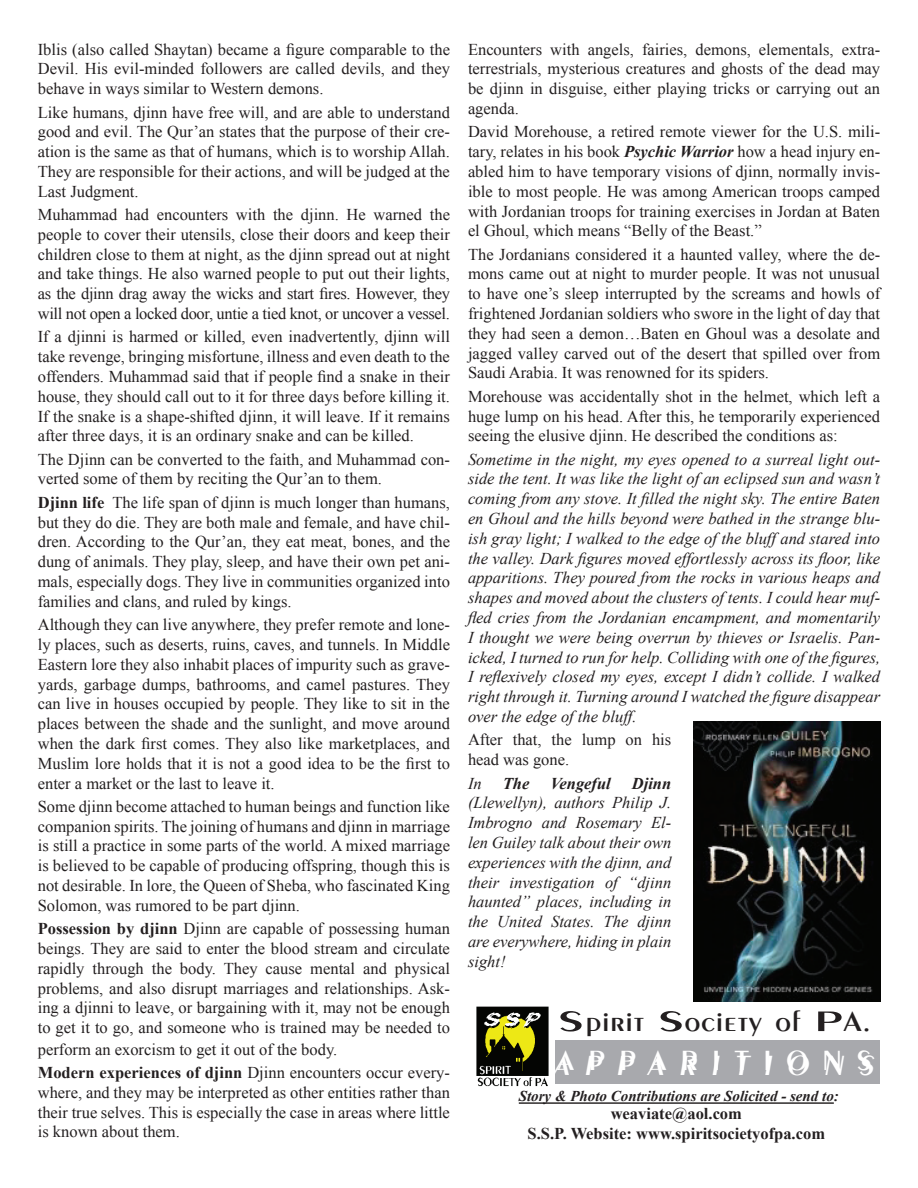
<style>
.page{position:relative;width:918px;height:1188px;background:#fff}
.page>*{position:absolute;margin:0;border:0;box-sizing:border-box;transform-origin:0 0}
.t1{font:30px "Penwin Regular SWFTE";letter-spacing:.015em;color:#231f20;scale:1.7 1}
.t2{font:30px "Penwin Regular SWFTE";letter-spacing:.47em;color:#fff}
.t3{font:italic 30px "Penwin Regular SWFTE";color:#fff}
.t4{font:16.5px/19.8px "Times New Roman";color:#231f20;text-align:justify}
.t5{font:italic 16.5px/19.8px "Times New Roman";color:#231f20;text-align:justify}
.t6{font:700 16.5px/19.8px "Times New Roman";color:#231f20;text-align:center}
.t7{font:italic 700 16.5px "Times New Roman";color:#231f20}
.t8{font:italic 700 15px "Times New Roman";color:#231f20}
.s1{font-weight:700}
.s2{font-weight:700;font-style:italic}
</style>
<div class="page">
<div style="left:555px;top:1040px;width:325px;height:44px;background:#a8a9ad"></div>
<img style="left:476px;top:1006px;width:73px;height:81px">
<hr style="left:519px;top:1102px;width:315px;height:2px;background:#231f20">
<img style="left:694px;top:722px;width:186px;height:279px">
<p class="t4" style="left:38px;top:39px;width:414px">Iblis (also called Shaytan) became a figure comparable to the Devil. His evil-minded followers are called devils, and they behave in ways similar to Western demons.</p>
<p class="t4" style="left:38px;top:102px;width:414px">Like humans, djinn have free will, and are able to understand good and evil. The Qur’an states that the purpose of their cre&shy;ation is the same as that of humans, which is to worship Allah.<br>They are responsible for their actions, and will be judged at the Last Judgment.</p>
<p class="t4" style="left:38px;top:204px;width:414px">Muhammad had encounters with the djinn. He warned the people to cover their utensils, close their doors and keep their children close to them at night, as the djinn spread out at night and take things. He also warned people to put out their lights, as the djinn drag away the wicks and start fires. However, they will not open a locked door, untie a tied knot, or uncover a vessel.</p>
<p class="t4" style="left:38px;top:327px;width:414px">If a djinni is harmed or killed, even inadvertently, djinn will take revenge, bringing misfortune, illness and even death to the offenders. Muhammad said that if people find a snake in their house, they should call out to it for three days before killing it.<br>If the snake is a shape-shifted djinn, it will leave. If it remains after three days, it is an ordinary snake and can be killed.</p>
<p class="t4" style="left:38px;top:449px;width:414px">The Djinn can be converted to the faith, and Muhammad con&shy;verted some of them by reciting the Qur’an to them.</p>
<p class="t4" style="left:38px;top:492px;width:414px"><span class="s1">Djinn life</span> The life span of djinn is much longer than humans, but they do die. They are both male and female, and have chil&shy;dren. According to the Qur’an, they eat meat, bones, and the dung of animals. They play, sleep, and have their own pet ani&shy;mals, especially dogs. They live in communities organized into families and clans, and ruled by kings.</p>
<p class="t4" style="left:38px;top:614px;width:414px">Although they can live anywhere, they prefer remote and lone&shy;ly places, such as deserts, ruins, caves, and tunnels. In Middle Eastern lore they also inhabit places of impurity such as grave&shy;yards, garbage dumps, bathrooms, and camel pastures. They can live in houses occupied by people. They like to sit in the places between the shade and the sunlight, and move around when the dark first comes. They also like marketplaces, and Muslim lore holds that it is not a good idea to be the first to enter a market or the last to leave it.</p>
<p class="t4" style="left:38px;top:796px;width:414px">Some djinn become attached to human beings and function like companion spirits. The joining of humans and djinn in marriage is still a practice in some parts of the world. A mixed marriage is believed to be capable of producing offspring, though this is not desirable. In lore, the Queen of Sheba, who fascinated King Solomon, was rumored to be part djinn.</p>
<p class="t4" style="left:38px;top:918px;width:414px"><span class="s1">Possession by djinn</span> Djinn are capable of possessing human beings. They are said to enter the blood stream and circulate rapidly through the body. They cause mental and physical problems, and also disrupt marriages and relationships. Ask&shy;ing a djinni to leave, or bargaining with it, may not be enough to get it to go, and someone who is trained may be needed to</p>
<p class="t4" style="left:38px;top:1037px;width:414px;line-height:23.2px">perform an exorcism to get it out of the body.<br><span class="s1">Modern experiences of djinn</span> Djinn encounters occur every-</p>
<p class="t4" style="left:38px;top:1082px;width:414px">where, and they may be interpreted as other entities rather than their true selves. This is especially the case in areas where little is known about them.</p>
<p class="t4" style="left:468px;top:39px;width:414px">Encounters with angels, fairies, demons, elementals, extra&shy;terrestrials, mysterious creatures and ghosts of the dead may be djinn in disguise, either playing tricks or carrying out an agenda.</p>
<p class="t4" style="left:468px;top:122px;width:414px">David Morehouse, a retired remote viewer for the U.S. mili&shy;tary, relates in his book <span class="s2">Psychic Warrior</span> how a head injury en&shy;abled him to have temporary visions of djinn, normally invis&shy;ible to most people. He was among American troops camped with Jordanian troops for training exercises in Jordan at Baten el Ghoul, which means “Belly of the Beast.”</p>
<p class="t4" style="left:468px;top:244px;width:414px">The Jordanians considered it a haunted valley, where the de&shy;mons came out at night to murder people. It was not unusual to have one’s sleep interrupted by the screams and howls of frightened Jordanian soldiers who swore in the light of day that they had seen a demon…Baten en Ghoul was a desolate and jagged valley carved out of the desert that spilled over from Saudi Arabia. It was renowned for its spiders.</p>
<p class="t4" style="left:468px;top:386px;width:414px">Morehouse was accidentally shot in the helmet, which left a huge lump on his head. After this, he temporarily experienced seeing the elusive djinn. He described the conditions as:</p>
<p class="t5" style="left:468px;top:449px;width:414px">Sometime in the night, my eyes opened to a surreal light out&shy;side the tent. It was like the light of an eclipsed sun and wasn’t coming from any stove. It filled the night sky. The entire Baten en Ghoul and the hills beyond were bathed in the strange blu&shy;ish gray light; I walked to the edge of the bluff and stared into the valley. Dark figures moved effortlessly across its floor, like apparitions. They poured from the rocks in various heaps and shapes and moved about the clusters of tents. I could hear muf&shy;fled cries from the Jordanian encampment, and momentarily I thought we were being overrun by thieves or Israelis. Pan&shy;icked, I turned to run for help. Colliding with one of the figures, I reflexively closed my eyes, except I didn’t collide. I walked right through it. Turning around I watched the figure disappear over the edge of the bluff.</p>
<p class="t4" style="left:468px;top:730px;width:205px">After that, the lump on his head was gone.</p>
<p class="t5" style="left:468px;top:773px;width:15px">In</p>
<p class="t7" style="left:503px;top:771px;width:28px">The</p>
<p class="t7" style="left:550px;top:771px;width:62px">Vengeful</p>
<p class="t7" style="left:632px;top:771px;width:41px">Djinn</p>
<p class="t5" style="left:468px;top:793px;width:205px">(Llewellyn), authors Philip J.<br>Imbrogno and Rosemary El&shy;len Guiley talk about their own experiences with the djinn, and their investigation of “djinn haunted” places, including in the United States. The djinn are everywhere, hiding in plain sight!</p>
<h1 class="t1" style="left:558px;top:1003px;width:186px">Spirit Society of PA.</h1>
<h1 class="t2" style="left:558px;top:1042px;width:315px">APPARITIONS</h1>
<p class="t8" style="left:519px;top:1086px;width:322px">Story &amp; Photo Contributions are Solicited - send to:</p>
<p class="t6" style="left:528px;top:1103px;width:299px">weaviate@aol.com<br>S.S.P. Website: www.spiritsocietyofpa.com</p>
<h1 class="t3" style="left:553px;top:1047px;width:328px">APPARITIONS</h1>
</div>
